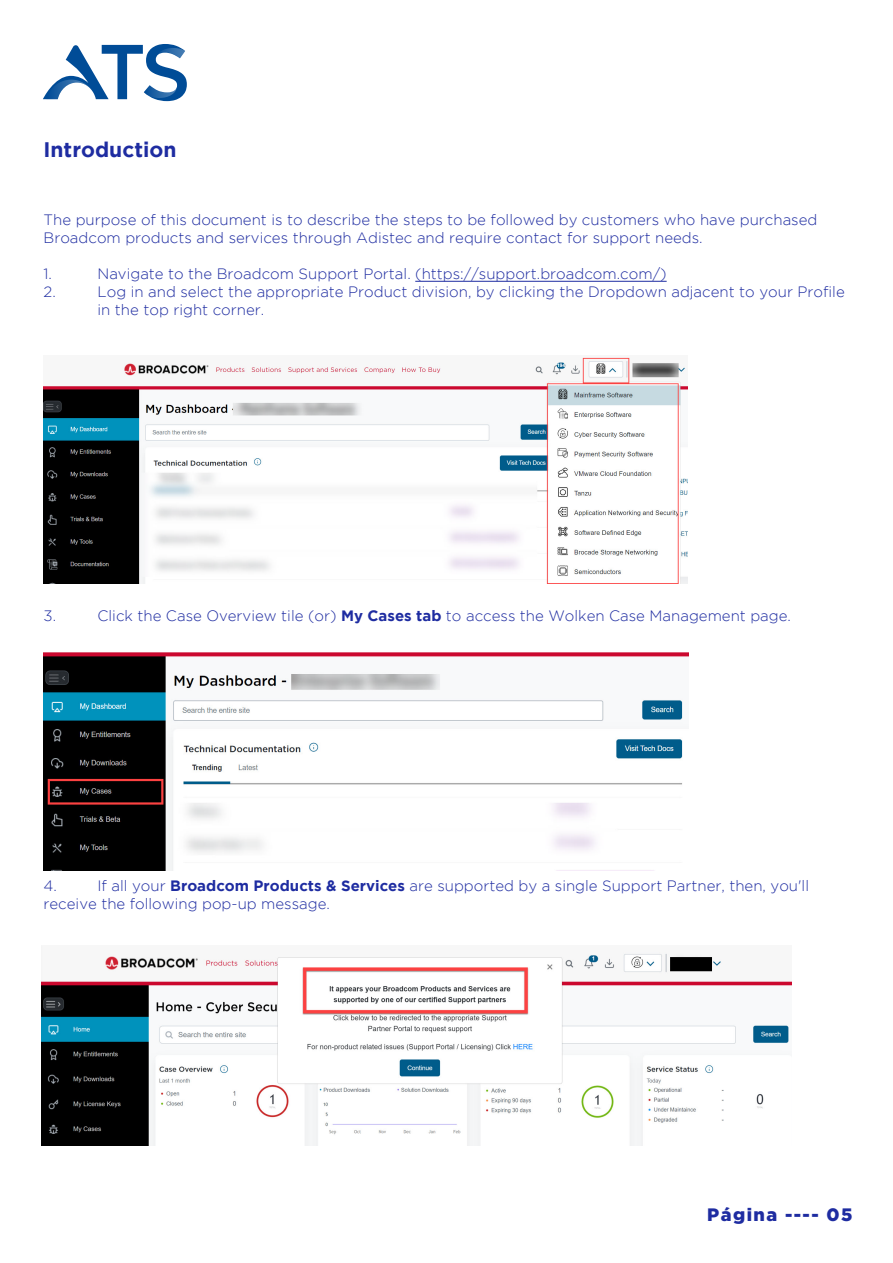
<style>
.page{position:relative;width:893px;height:1263px;background:#fff}
.page>*{position:absolute;margin:0;border:0;box-sizing:border-box;transform-origin:0 0}
.t1{font:700 21px "Gotham";color:#1e2ca1}
.t2{font:900 18px "Gotham";letter-spacing:.08em;color:#1e2ca1}
.t3{font:300 15px/18px "Gotham";color:#1e2ca1}
.s1{font-weight:700}
</style>
<div class="page">
<hr style="left:415px;top:281px;width:252px;height:1px;background:#1e2ca1">
<svg style="left:43px;top:44px;width:144px;height:57px"></svg>
<img style="left:43px;top:653px;width:645px;height:217px">
<img style="left:41px;top:947px;width:750px;height:198px">
<img style="left:43px;top:357px;width:644px;height:227px">
<h1 class="t1" style="left:44px;top:137px;width:134px">Introduction</h1>
<p class="t3" style="left:44px;top:211px;width:775px">The purpose of this document is to describe the steps to be followed by customers who have purchased<br>Broadcom products and services through Adistec and require contact for support needs.</p>
<p class="t3" style="left:44px;top:265px;width:10px">1.</p>
<p class="t3" style="left:98px;top:265px;width:571px">Navigate to the Broadcom Support Portal. (https://support.broadcom.com/)</p>
<p class="t3" style="left:44px;top:283px;width:14px">2.</p>
<p class="t3" style="left:98px;top:283px;width:749px">Log in and select the appropriate Product division, by clicking the Dropdown adjacent to your Profile in the top right corner.</p>
<p class="t3" style="left:44px;top:607px;width:14px">3.</p>
<p class="t3" style="left:98px;top:607px;width:695px">Click the Case Overview tile (or) <span class="s1">My Cases tab</span> to access the Wolken Case Management page.</p>
<p class="t3" style="left:44px;top:877px;width:767px;text-indent:54px">If all your <span class="s1">Broadcom Products &amp; Services</span> are supported by a single Support Partner, then, you'll receive the following pop-up message.</p>
<p class="t3" style="left:44px;top:877px;width:15px">4.</p>
<p class="t2" style="left:707px;top:1204px;width:147px">Página ---- 05</p>
</div>
